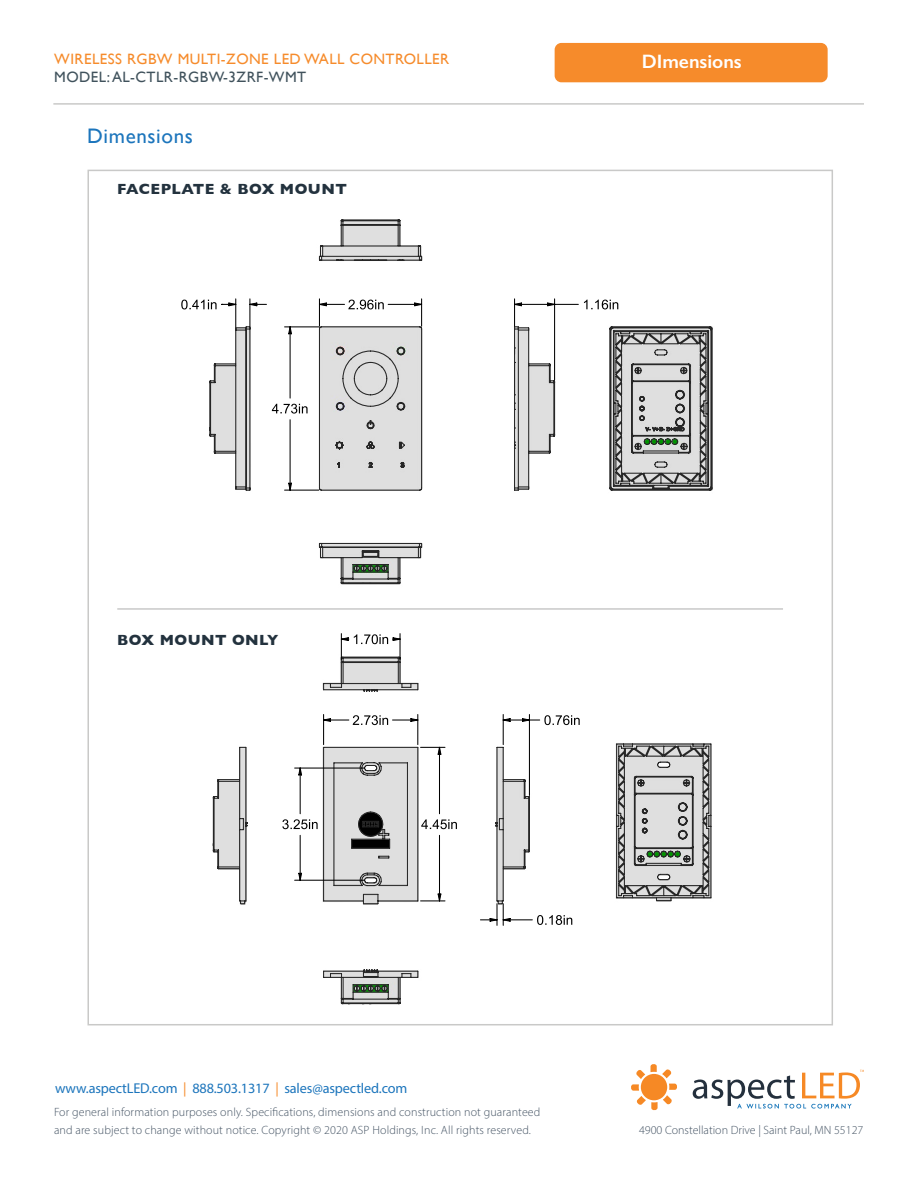
<style>
.page{position:relative;width:918px;height:1188px;background:#fff}
.page>*{position:absolute;margin:0;border:0;box-sizing:border-box;transform-origin:0 0}
.t1{font:21px "Gill Sans";letter-spacing:.03em;color:#1c75bc}
.t2{font:600 19.5px "Gill Sans";color:#fff}
.t3{font:15px "Gill Sans";letter-spacing:.03em;color:#f68b2b}
.t4{font:700 15px "Gill Sans";letter-spacing:.03em;color:#23323e}
.t5{font:15px "Gill Sans";letter-spacing:.03em;color:#40525c}
.t6{font:14.25px "Myriad Pro";letter-spacing:-.01em;color:#1c75bc}
.t7{font:300 12px/18px "Myriad Pro";letter-spacing:.01em;color:#455464}
.s1{color:#f68b2b}
</style>
<div class="page">
<svg style="left:631px;top:1064px;width:46px;height:47px"></svg>
<svg style="left:693px;top:1070px;width:171px;height:39px"></svg>
<svg style="left:318px;top:219px;width:212px;height:366px"></svg>
<svg style="left:423px;top:302px;width:123px;height:164px"></svg>
<svg style="left:546px;top:381px;width:167px;height:110px"></svg>
<svg style="left:181px;top:298px;width:242px;height:193px"></svg>
<svg style="left:513px;top:221px;width:200px;height:160px"></svg>
<svg style="left:323px;top:919px;width:250px;height:86px"></svg>
<svg style="left:239px;top:902px;width:294px;height:24px"></svg>
<svg style="left:489px;top:917px;width:22px;height:5px"></svg>
<svg style="left:212px;top:633px;width:368px;height:269px"></svg>
<svg style="left:537px;top:915px;width:35px;height:10px"></svg>
<div style="left:555px;top:43px;width:273px;height:39px;background:#f68b2b;border-radius:7px"></div>
<hr style="left:53px;top:103px;width:811px;height:2px;background:#c9c9c8">
<hr style="left:117px;top:608px;width:666px;height:2px;background:#c9c9c8">
<div style="left:545px;top:742px;width:107px;height:170px;background:#fff"></div>
<svg style="left:615px;top:743px;width:97px;height:159px;background:#afafaf"></svg>
<p class="t3" style="left:54px;top:50px;width:396px">WIRELESS RGBW MULTI-ZONE LED WALL CONTROLLER</p>
<p class="t5" style="left:54px;top:68px;width:254px">MODEL: AL-CTLR-RGBW-3ZRF-WMT</p>
<h1 class="t1" style="left:87px;top:123px;width:107px">Dimensions</h1>
<p class="t4" style="left:117px;top:177px;width:231px">FACEPLATE &amp; BOX MOUNT</p>
<h2 class="t2" style="left:642px;top:50px;width:102px">DImensions</h2>
<p class="t4" style="left:117px;top:628px;width:163px">BOX MOUNT ONLY</p>
<p class="t6" style="left:55px;top:1080px;width:354px">www.aspectLED.com <span class="s1">|</span> 888.503.1317 <span class="s1">|</span> sales@aspectled.com</p>
<p class="t7" style="left:54px;top:1103px;width:488px">For general information purposes only. Specifications, dimensions and construction not guaranteed and are subject to change without notice. Copyright © 2020 ASP Holdings, Inc. All rights reserved.</p>
<p class="t7" style="left:639px;top:1121px;width:226px">4900 Constellation Drive | Saint Paul, MN 55127</p>
</div>
